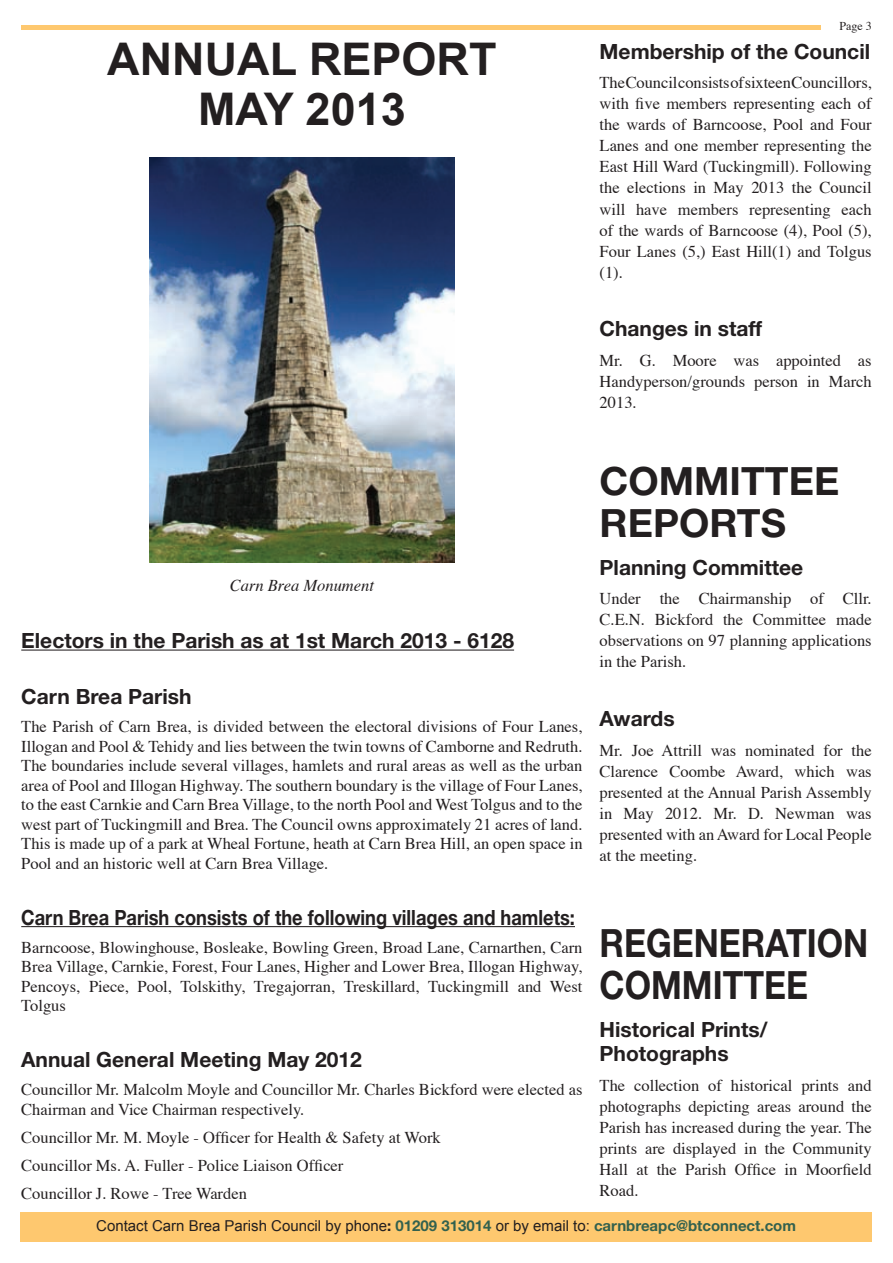
<style>
.page{position:relative;width:893px;height:1263px;background:#fff}
.page>*{position:absolute;margin:0;border:0;box-sizing:border-box;transform-origin:0 0}
.t1{font:700 45px/49.5px "Arial";color:#231f20}
.t2{font:700 39px "Helvetica Neue";color:#231f20;scale:.87 1}
.t3{font:700 39px/42px "Helvetica Neue";color:#231f20}
.t4{font:700 21px/24px "Helvetica Neue";color:#231f20}
.t5{font:700 21px "Helvetica Neue";color:#231f20;scale:.87 1}
.t6{font:16.5px/21px "Times";color:#231f20;text-align:justify}
.t7{font:italic 16.5px "Times";color:#231f20}
.t8{font:15px "Arial";color:#231f20}
.t9{font:12px "Times";color:#231f20}
.s1{font-family:"Helvetica Neue";font-weight:700}
.s2{font-family:"Helvetica Neue";font-weight:700;color:#33614e}
</style>
<div class="page">
<div style="left:21px;top:1212px;width:851px;height:30px;background:#fec86f"></div>
<hr style="left:21px;top:649px;width:493px;height:2px;background:#231f20">
<hr style="left:21px;top:926px;width:554px;height:1px;background:#231f20">
<hr style="left:21px;top:26px;width:800px;height:4px;background:#fec86f">
<img style="left:150px;top:157px;width:304px;height:406px">
<h1 class="t1" style="left:107px;top:35px;width:33px">ANN</h1>
<h1 class="t1" style="left:198px;top:35px;width:209px">UAL REPORT<br>MAY 2013</h1>
<p class="t9" style="left:839px;top:15px;width:34px">Page 3</p>
<p class="t4" style="left:600px;top:39px;width:272px">Membership of the Council</p>
<p class="t6" style="left:600px;top:71px;width:274px">The Council consists of sixteen Councillors, with five members representing each of the wards of Barncoose, Pool and Four Lanes and one member representing the East Hill Ward (Tuckingmill). Following the elections in May 2013 the Council will have members representing each of the wards of Barncoose (4), Pool (5), Four Lanes (5,) East Hill(1) and Tolgus (1).</p>
<p class="t4" style="left:600px;top:317px;width:164px">Changes in staff</p>
<p class="t6" style="left:600px;top:349px;width:274px">Mr. G. Moore was appointed as Handyperson/grounds person in March 2013.</p>
<p class="t7" style="left:230px;top:570px;width:146px">Carn Brea Monument</p>
<p class="t4" style="left:21px;top:628px;width:494px">Electors in the Parish as at 1st March 2013 - 6128</p>
<p class="t4" style="left:21px;top:684px;width:172px">Carn Brea Parish</p>
<p class="t6" style="left:21px;top:715px;width:563px;line-height:19.5px">The Parish of Carn Brea, is divided between the electoral divisions of Four Lanes, Illogan and Pool &amp; Tehidy and lies between the twin towns of Camborne and Redruth.<br>The boundaries include several villages, hamlets and rural areas as well as the urban area of Pool and Illogan Highway. The southern boundary is the village of Four Lanes, to the east Carnkie and Carn Brea Village, to the north Pool and West Tolgus and to the west part of Tuckingmill and Brea. The Council owns approximately 21 acres of land.<br>This is made up of a park at Wheal Fortune, heath at Carn Brea Hill, an open space in Pool and an historic well at Carn Brea Village.</p>
<p class="t5" style="left:21px;top:904px;width:638px">Carn Brea Parish consists of the following villages and hamlets:</p>
<p class="t6" style="left:21px;top:936px;width:563px;line-height:19.5px">Barncoose, Blowinghouse, Bosleake, Bowling Green, Broad Lane, Carnarthen, Carn Brea Village, Carnkie, Forest, Four Lanes, Higher and Lower Brea, Illogan Highway, Pencoys, Piece, Pool, Tolskithy, Tregajorran, Treskillard, Tuckingmill and West Tolgus</p>
<p class="t4" style="left:21px;top:1047px;width:342px">Annual General Meeting May 2012</p>
<p class="t6" style="left:21px;top:1078px;width:563px;line-height:19.5px">Councillor Mr. Malcolm Moyle and Councillor Mr. Charles Bickford were elected as<br>Chairman and Vice Chairman respectively.</p>
<p class="t6" style="left:21px;top:1121px;width:421px;line-height:28px;text-align:left">Councillor Mr. M. Moyle - Officer for Health &amp; Safety at Work<br>Councillor Ms. A. Fuller - Police Liaison Officer<br>Councillor J. Rowe - Tree Warden</p>
<h2 class="t3" style="left:600px;top:459px;width:241px">COMMITTEE<br>REPORTS</h2>
<p class="t4" style="left:600px;top:555px;width:205px">Planning Committee</p>
<p class="t6" style="left:600px;top:587px;width:274px">Under the Chairmanship of Cllr.<br>C.E.N. Bickford the Committee made observations on 97 planning applications in the Parish.</p>
<p class="t4" style="left:600px;top:706px;width:77px">Awards</p>
<p class="t6" style="left:600px;top:738px;width:274px">Mr. Joe Attrill was nominated for the Clarence Coombe Award, which was presented at the Annual Parish Assembly in May 2012. Mr. D. Newman was presented with an Award for Local People at the meeting.</p>
<h2 class="t2" style="left:600px;top:919px;width:162px">Regeneratio</h2>
<h2 class="t2" style="left:843px;top:919px;width:30px">n</h2>
<h2 class="t2" style="left:600px;top:961px;width:56px">Committee</h2>
<p class="t4" style="left:600px;top:1017px;width:169px">Historical Prints/<br>Photographs</p>
<p class="t6" style="left:600px;top:1073px;width:274px">The collection of historical prints and photographs depicting areas around the Parish has increased during the year. The prints are displayed in the Community Hall at the Parish Office in Moorfield Road.</p>
<p class="t8" style="left:96px;top:1217px;width:701px">Contact Carn Brea Parish Council by phone<span class="s1">:</span> <span class="s2">01209 313014</span> or by email to: <span class="s2">carnbreapc@btconnect.com</span></p>
</div>
